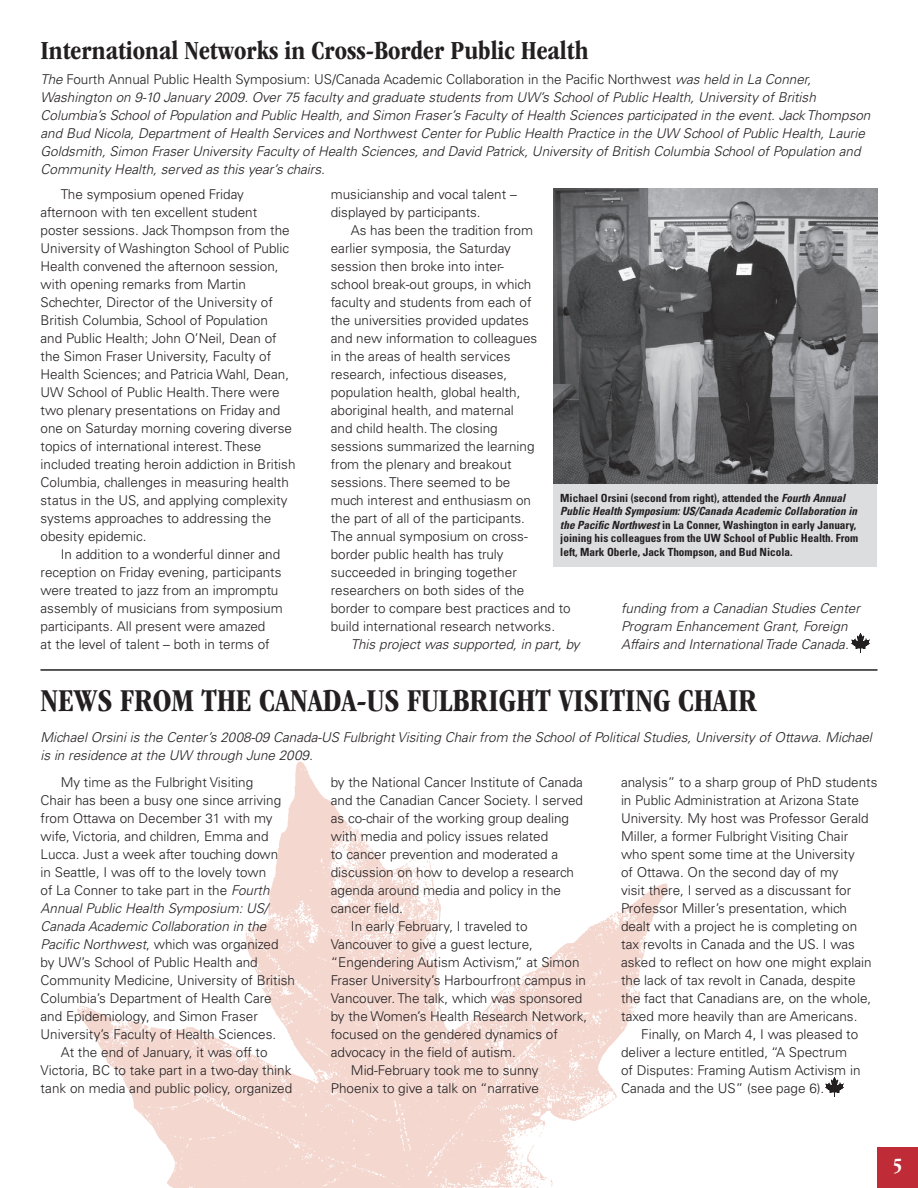
<style>
.page{position:relative;width:918px;height:1188px;background:#fff}
.page>*{position:absolute;margin:0;border:0;box-sizing:border-box;transform-origin:0 0}
.t1{font:700 condensed 33px "ITC Garamond Std";color:#231f20}
.t2{font:700 condensed 27px "ITC Garamond Std";color:#231f20}
.t3{font:700 condensed 21px "ITC Garamond Std";color:#fff}
.t4{font:300 13.5px/18px "Univers LT Std";color:#231f20}
.t5{font:italic 300 13.5px/18px "Univers LT Std";color:#231f20}
.t6{font:700 condensed 11.25px/13.5px "Univers LT Std";color:#231f20}
.s1{font-style:normal}
.s2{font-style:italic}
</style>
<div class="page">
<img style="left:73px;top:761px;width:595px;height:427px">
<div style="left:878px;top:1148px;width:40px;height:40px;background:#bf2b37"></div>
<img style="left:825px;top:1077px;width:19px;height:20px">
<img style="left:851px;top:633px;width:19px;height:20px">
<div style="left:554px;top:483px;width:324px;height:83px;background:#dcdddf"></div>
<img style="left:554px;top:189px;width:324px;height:295px">
<hr style="left:40px;top:669px;width:838px;height:2px;background:#231f20">
<h2 class="t2" style="left:40px;top:36px;width:550px">International Networks in Cross-Border Public Health</h2>
<p class="t5" style="left:40px;top:71px;width:831px">The <span class="s1">Fourth Annual Public Health Symposium: US/Canada Academic Collaboration in the Pacific Northwest</span> was held in La Conner, Washington on 9-10 January 2009. Over 75 faculty and graduate students from UW’s School of Public Health, University of British Columbia’s School of Population and Public Health, and Simon Fraser’s Faculty of Health Sciences participated in the event. Jack Thompson and Bud Nicola, Department of Health Services and Northwest Center for Public Health Practice in the UW School of Public Health, Laurie Goldsmith, Simon Fraser University Faculty of Health Sciences, and David Patrick, University of British Columbia School of Population and Community Health, served as this year’s chairs.</p>
<p class="t4" style="left:41px;top:185px;width:257px;text-indent:20px">The symposium opened Friday afternoon with ten excellent student poster sessions. Jack Thompson from the University of Washington School of Public Health convened the afternoon session, with opening remarks from Martin Schechter, Director of the University of British Columbia, School of Population<br>and Public Health; John O’Neil, Dean of the Simon Fraser University, Faculty of Health Sciences; and Patricia Wahl, Dean, UW School of Public Health. There were two plenary presentations on Friday and one on Saturday morning covering diverse topics of international interest. These included treating heroin addiction in British Columbia, challenges in measuring health status in the US, and applying complexity systems approaches to addressing the obesity epidemic.</p>
<p class="t4" style="left:41px;top:545px;width:244px;text-indent:20px">In addition to a wonderful dinner and reception on Friday evening, participants were treated to jazz from an impromptu assembly of musicians from symposium participants. All present were amazed<br>at the level of talent – both in terms of</p>
<p class="t4" style="left:331px;top:185px;width:188px">musicianship and vocal talent – displayed by participants.</p>
<p class="t4" style="left:331px;top:221px;width:242px;text-indent:20px">As has been the tradition from earlier symposia, the Saturday<br>session then broke into inter-<br>school break-out groups, in which faculty and students from each of<br>the universities provided updates<br>and new information to colleagues<br>in the areas of health services<br>research, infectious diseases, population health, global health, aboriginal health, and maternal<br>and child health. The closing<br>sessions summarized the learning<br>from the plenary and breakout sessions. There seemed to be<br>much interest and enthusiasm on<br>the part of all of the participants.<br>The annual symposium on cross-<br>border public health has truly succeeded in bringing together researchers on both sides of the<br>border to compare best practices and to build international research networks.</p>
<p class="t5" style="left:351px;top:635px;width:230px">This project was supported, in part, by</p>
<p class="t6" style="left:560px;top:491px;width:300px">Michael Orsini (second from right), attended the <span class="s2">Fourth Annual Public Health Symposium: US/Canada Academic Collaboration in the Pacific Northwest</span> in La Conner, Washington in early January, joining his colleagues from the UW School of Public Health. From left, Mark Oberle, Jack Thompson, and Bud Nicola.</p>
<p class="t5" style="left:621px;top:599px;width:240px">funding from a Canadian Studies Center<br>Program Enhancement Grant, Foreign<br>Affairs and International Trade Canada.</p>
<h1 class="t1" style="left:40px;top:682px;width:718px">News from the Canada-US Fulbright Visiting Chair</h1>
<p class="t5" style="left:40px;top:729px;width:833px">Michael Orsini is the Center’s 2008-09 Canada-US Fulbright Visiting Chair from the School of Political Studies, University of Ottawa. Michael is in residence at the UW through June 2009.</p>
<p class="t4" style="left:621px;top:773px;width:258px">analysis” to a sharp group of PhD students in Public Administration at Arizona State University. My host was Professor Gerald Miller, a former Fulbright Visiting Chair who spent some time at the University<br>of Ottawa. On the second day of my<br>visit there, I served as a discussant for Professor Miller’s presentation, which dealt with a project he is completing on tax revolts in Canada and the US. I was asked to reflect on how one might explain the lack of tax revolt in Canada, despite the fact that Canadians are, on the whole, taxed more heavily than are Americans.</p>
<p class="t4" style="left:621px;top:1025px;width:241px;text-indent:20px">Finally, on March 4, I was pleased to deliver a lecture entitled, “A Spectrum of Disputes: Framing Autism Activism in Canada and the US” (see page 6).</p>
<p class="t4" style="left:331px;top:773px;width:254px">by the National Cancer Institute of Canada</p>
<p class="t4" style="left:331px;top:791px;width:254px">and the Canadian Cancer Society. I served</p>
<p class="t4" style="left:331px;top:809px;width:240px">as co-chair of the working group dealing</p>
<p class="t4" style="left:331px;top:827px;width:219px">with media and policy issues related</p>
<p class="t4" style="left:331px;top:845px;width:229px">to cancer prevention and moderated a</p>
<p class="t4" style="left:331px;top:863px;width:245px">discussion on how to develop a research</p>
<p class="t4" style="left:331px;top:881px;width:232px">agenda around media and policy in the</p>
<p class="t4" style="left:331px;top:899px;width:74px">cancer field.</p>
<p class="t4" style="left:351px;top:917px;width:178px">In early February, I traveled to</p>
<p class="t4" style="left:331px;top:935px;width:204px">Vancouver to give a guest lecture,</p>
<p class="t4" style="left:331px;top:953px;width:250px">“Engendering Autism Activism,” at Simon</p>
<p class="t4" style="left:331px;top:971px;width:257px">Fraser University’s Harbourfront campus in</p>
<p class="t4" style="left:331px;top:989px;width:253px">Vancouver. The talk, which was sponsored</p>
<p class="t4" style="left:331px;top:1007px;width:258px">by the Women’s Health Research Network,</p>
<p class="t4" style="left:331px;top:1025px;width:229px">focused on the gendered dynamics of</p>
<p class="t4" style="left:331px;top:1043px;width:187px">advocacy in the field of autism.</p>
<p class="t4" style="left:351px;top:1061px;width:189px">Mid-February took me to sunny</p>
<p class="t4" style="left:331px;top:1079px;width:210px">Phoenix to give a talk on “narrative</p>
<p class="t4" style="left:61px;top:773px;width:194px">My time as the Fulbright Visiting</p>
<p class="t4" style="left:41px;top:791px;width:242px">Chair has been a busy one since arriving</p>
<p class="t4" style="left:41px;top:809px;width:234px">from Ottawa on December 31 with my</p>
<p class="t4" style="left:41px;top:827px;width:230px">wife, Victoria, and children, Emma and</p>
<p class="t4" style="left:41px;top:845px;width:239px">Lucca. Just a week after touching down</p>
<p class="t4" style="left:41px;top:863px;width:227px">in Seattle, I was off to the lovely town</p>
<p class="t4" style="left:41px;top:881px;width:231px">of La Conner to take part in the <span class="s2">Fourth</span></p>
<p class="t5" style="left:41px;top:899px;width:229px">Annual Public Health Symposium: US/</p>
<p class="t5" style="left:41px;top:917px;width:227px">Canada Academic Collaboration in the</p>
<p class="t4" style="left:41px;top:935px;width:240px"><span class="s2">Pacific Northwest</span>, which was organized</p>
<p class="t4" style="left:41px;top:953px;width:219px">by UW’s School of Public Health and</p>
<p class="t4" style="left:41px;top:971px;width:256px">Community Medicine, University of British</p>
<p class="t4" style="left:41px;top:989px;width:233px">Columbia’s Department of Health Care</p>
<p class="t4" style="left:41px;top:1007px;width:219px">and Epidemiology, and Simon Fraser</p>
<p class="t4" style="left:41px;top:1025px;width:237px">University’s Faculty of Health Sciences.</p>
<p class="t4" style="left:61px;top:1043px;width:208px">At the end of January, it was off to</p>
<p class="t4" style="left:41px;top:1061px;width:253px">Victoria, BC to take part in a two-day think</p>
<p class="t4" style="left:41px;top:1079px;width:253px">tank on media and public policy, organized</p>
<h3 class="t3" style="left:893px;top:1154px;width:11px">5</h3>
</div>
